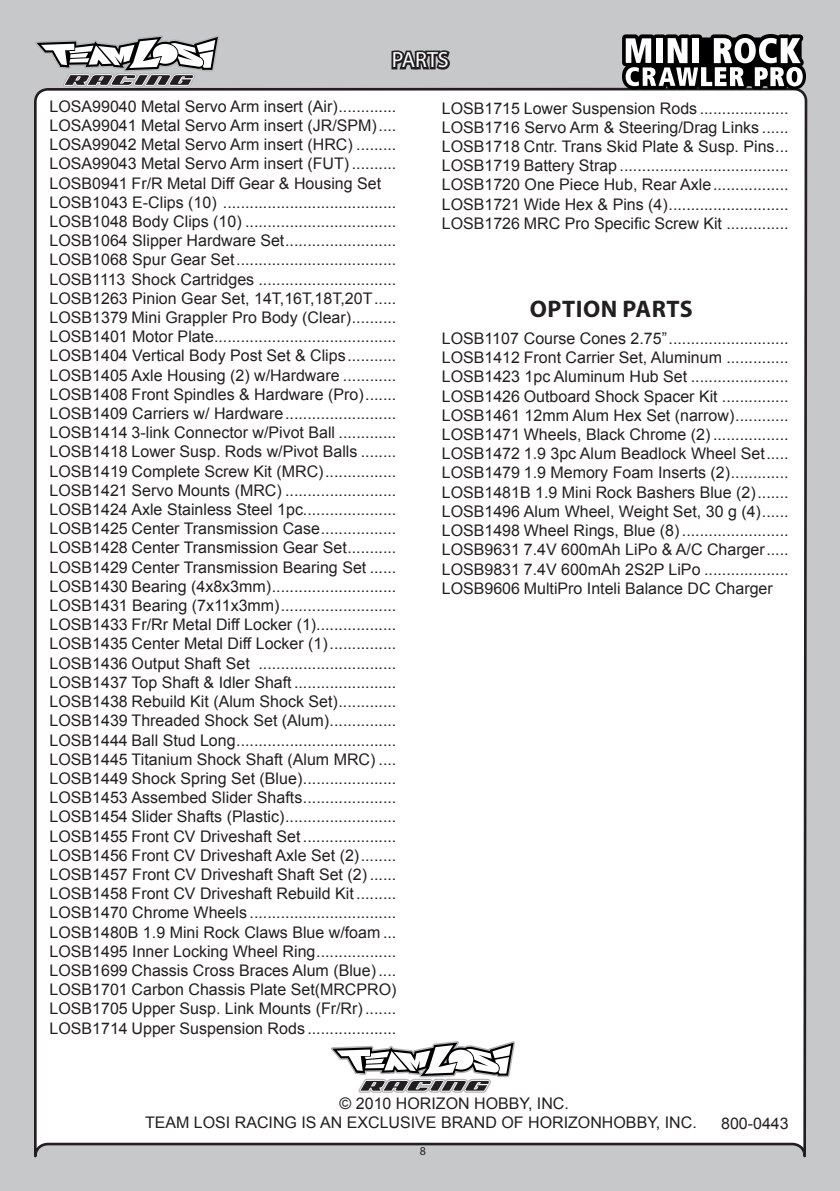
<style>
.page{position:relative;width:840px;height:1191px;background:#c7c8ca}
.page>*{position:absolute;margin:0;border:0;box-sizing:border-box;transform-origin:0 0}
.Main_Header{font:700 24px "Myriad Pro";letter-spacing:.02em;color:#231f20}
.t1{font:22px "Myriad Pro";letter-spacing:-.005em;color:#fffefe}
.Main_Header-2{font:16px/19.2px "Arial";color:#231f20;text-align:justify}
.Main_Header-3{font:12px "Myriad Pro";color:#231f20}
</style>
<div class="page">
<div style="left:34px;top:86px;width:774px;height:1072px;background:#fff"></div>
<svg style="left:622px;top:34px;width:184px;height:56px;background:#757575"></svg>
<svg style="left:391px;top:50px;width:59px;height:20px"></svg>
<svg style="left:35px;top:35px;width:184px;height:51px"></svg>
<svg style="left:330px;top:1039px;width:186px;height:53px;background:#bebdbe"></svg>
<p class="t1" style="left:392px;top:46px;width:59px">PARTS</p>
<p class="Main_Header-2" style="left:50px;top:97px;width:348px">LOSA99040 Metal Servo Arm insert (Air).............<br>LOSA99041 Metal Servo Arm insert (JR/SPM)....<br>LOSA99042 Metal Servo Arm insert (HRC) .........<br>LOSA99043 Metal Servo Arm insert (FUT) ..........<br>LOSB0941 Fr/R Metal Diff Gear &amp; Housing Set</p>
<p class="Main_Header-2" style="left:50px;top:193px;width:348px">LOSB1043 E-Clips (10) .......................................<br>LOSB1048 Body Clips (10) ..................................<br>LOSB1064 Slipper Hardware Set.........................<br>LOSB1068 Spur Gear Set....................................<br>LOSB1113 Shock Cartridges ...............................<br>LOSB1263 Pinion Gear Set, 14T,16T,18T,20T.....<br>LOSB1379 Mini Grappler Pro Body (Clear)..........<br>LOSB1401 Motor Plate.........................................<br>LOSB1404 Vertical Body Post Set &amp; Clips...........<br>LOSB1405 Axle Housing (2) w/Hardware ............<br>LOSB1408 Front Spindles &amp; Hardware (Pro).......<br>LOSB1409 Carriers w/ Hardware.........................<br>LOSB1414 3-link Connector w/Pivot Ball .............<br>LOSB1418 Lower Susp. Rods w/Pivot Balls ........<br>LOSB1419 Complete Screw Kit (MRC)................<br>LOSB1421 Servo Mounts (MRC) .........................<br>LOSB1424 Axle Stainless Steel 1pc.....................<br>LOSB1425 Center Transmission Case.................<br>LOSB1428 Center Transmission Gear Set...........<br>LOSB1429 Center Transmission Bearing Set ......<br>LOSB1430 Bearing (4x8x3mm)............................<br>LOSB1431 Bearing (7x11x3mm)..........................<br>LOSB1433 Fr/Rr Metal Diff Locker (1)..................<br>LOSB1435 Center Metal Diff Locker (1)...............<br>LOSB1436 Output Shaft Set ...............................<br>LOSB1437 Top Shaft &amp; Idler Shaft .......................<br>LOSB1438 Rebuild Kit (Alum Shock Set).............<br>LOSB1439 Threaded Shock Set (Alum)...............<br>LOSB1444 Ball Stud Long....................................<br>LOSB1445 Titanium Shock Shaft (Alum MRC) ....<br>LOSB1449 Shock Spring Set (Blue).....................<br>LOSB1453 Assembed Slider Shafts.....................<br>LOSB1454 Slider Shafts (Plastic).........................<br>LOSB1455 Front CV Driveshaft Set .....................<br>LOSB1456 Front CV Driveshaft Axle Set (2)........<br>LOSB1457 Front CV Driveshaft Shaft Set (2) ......<br>LOSB1458 Front CV Driveshaft Rebuild Kit .........<br>LOSB1470 Chrome Wheels .................................<br>LOSB1480B 1.9 Mini Rock Claws Blue w/foam ...<br>LOSB1495 Inner Locking Wheel Ring..................<br>LOSB1699 Chassis Cross Braces Alum (Blue)....<br>LOSB1701 Carbon Chassis Plate Set(MRCPRO)<br>LOSB1705 Upper Susp. Link Mounts (Fr/Rr).......<br>LOSB1714 Upper Suspension Rods ....................</p>
<p class="Main_Header-2" style="left:442px;top:98px;width:348px">LOSB1715 Lower Suspension Rods ....................<br>LOSB1716 Servo Arm &amp; Steering/Drag Links ......<br>LOSB1718 Cntr. Trans Skid Plate &amp; Susp. Pins...<br>LOSB1719 Battery Strap ......................................<br>LOSB1720 One Piece Hub, Rear Axle.................<br>LOSB1721 Wide Hex &amp; Pins (4)...........................<br>LOSB1726 MRC Pro Specific Screw Kit ..............</p>
<p class="Main_Header" style="left:530px;top:293px;width:164px">OPTION PARTS</p>
<p class="Main_Header-2" style="left:442px;top:329px;width:348px">LOSB1107 Course Cones 2.75”...........................<br>LOSB1412 Front Carrier Set, Aluminum ..............<br>LOSB1423 1pc Aluminum Hub Set ......................<br>LOSB1426 Outboard Shock Spacer Kit ...............<br>LOSB1461 12mm Alum Hex Set (narrow)............<br>LOSB1471 Wheels, Black Chrome (2).................<br>LOSB1472 1.9 3pc Alum Beadlock Wheel Set.....<br>LOSB1479 1.9 Memory Foam Inserts (2).............<br>LOSB1481B 1.9 Mini Rock Bashers Blue (2).......<br>LOSB1496 Alum Wheel, Weight Set, 30 g (4)......<br>LOSB1498 Wheel Rings, Blue (8)........................<br>LOSB9631 7.4V 600mAh LiPo &amp; A/C Charger.....<br>LOSB9831 7.4V 600mAh 2S2P LiPo ...................<br>LOSB9606 MultiPro Inteli Balance DC Charger</p>
<p class="Main_Header-2" style="left:145px;top:1093px;width:553px;text-indent:195px">© 2010 HORIZON HOBBY, INC.<br>TEAM LOSI RACING IS AN EXCLUSIVE BRAND OF HORIZONHOBBY, INC.</p>
<p class="Main_Header-3" style="left:420px;top:1143px;width:8px">8</p>
<p class="Main_Header-2" style="left:721px;top:1113px;width:69px">800-0443</p>
</div>
